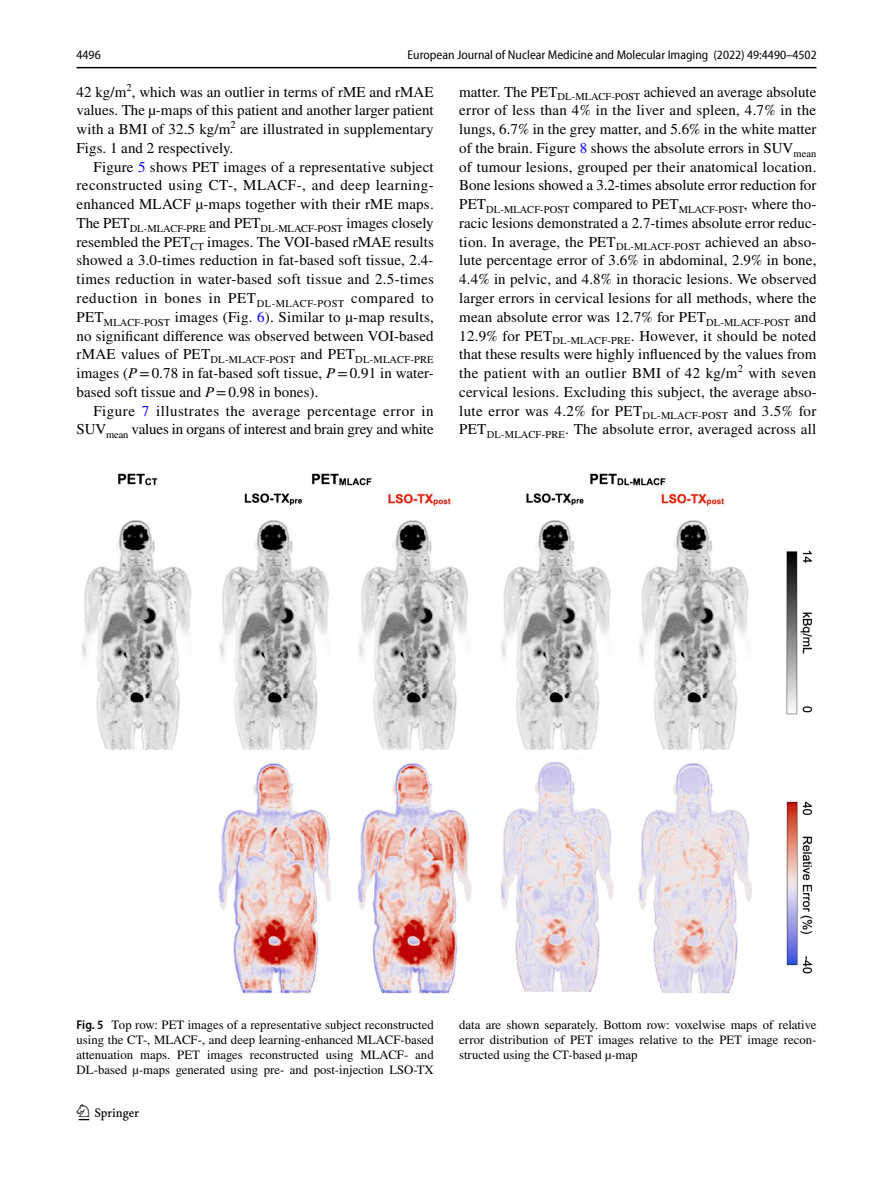
<style>
.page{position:relative;width:893px;height:1187px;background:#fff}
.page>*{position:absolute;margin:0;border:0;box-sizing:border-box;transform-origin:0 0}
.t1{font:22.5px "Springnew Regular 2";color:#000}
.t2{font:15px/18.8px "STIX";letter-spacing:.005em;color:#000;text-align:justify}
.t3{font:12.75px/15px "STIX";color:#000;text-align:justify}
.t4{font:semi-condensed 12.75px "Myriad Pro Unic";color:#000}
.t5{font:10.5px "STIX";letter-spacing:.02em;color:#000}
.s1{color:#00f}
.s2{font-style:italic}
.s3{font-family:"Myriad Pro";font-weight:600;font-stretch:semi-condensed}
</style>
<div class="page">
<hr style="left:77px;top:67px;width:739px;height:1px;background:#000">
<img style="left:81px;top:473px;width:731px;height:520px">
<p class="t4" style="left:77px;top:50px;width:26px">4496</p>
<p class="t4" style="left:408px;top:50px;width:411px">European Journal of Nuclear Medicine and Molecular Imaging (2022) 49:4490–4502</p>
<p class="t2" style="left:77px;top:83px;width:359px">42 kg/m<sup>2</sup>, which was an outlier in terms of rME and rMAE values. The µ-maps of this patient and another larger patient with a BMI of 32.5 kg/m<sup>2</sup> are illustrated in supplementary Figs. 1 and 2 respectively.</p>
<p class="t2" style="left:77px;top:158px;width:359px;text-indent:17px">Figure <span class="s1">5</span> shows PET images of a representative subject reconstructed using CT-, MLACF-, and deep learning&shy;enhanced MLACF µ-maps together with their rME maps.<br>The PET<sub>DL-MLACF-PRE</sub> and PET<sub>DL-MLACF-POST</sub> images closely resembled the PET<sub>CT</sub> images. The VOI-based rMAE results showed a 3.0-times reduction in fat-based soft tissue, 2.4- times reduction in water-based soft tissue and 2.5-times reduction in bones in PET<sub>DL-MLACF-POST</sub> compared to PET<sub>MLACF-POST</sub> images (Fig. <span class="s1">6</span>). Similar to µ-map results, no significant difference was observed between VOI-based</p>
<p class="t5" style="left:77px;top:352px;width:359px"><sup>rMAE</sup> <sup>values</sup> <sup>of</sup> <sup>PET</sup>DL-MLACF-POST <sup>and</sup> <sup>PET</sup>DL-MLACF-PRE</p>
<p class="t2" style="left:77px;top:364px;width:359px">images (<span class="s2">P</span>=0.78 in fat-based soft tissue, <span class="s2">P</span>=0.91 in water&shy;based soft tissue and <span class="s2">P</span>=0.98 in bones).</p>
<p class="t2" style="left:77px;top:402px;width:359px;text-align:right">Figure <span class="s1">7</span> illustrates the average percentage error in<br>SUV<sub>mean</sub> values in organs of interest and brain grey and white</p>
<p class="t2" style="left:459px;top:83px;width:359px">matter. The PET<sub>DL-MLACF-POST</sub> achieved an average absolute error of less than 4% in the liver and spleen, 4.7% in the lungs, 6.7% in the grey matter, and 5.6% in the white matter of the brain. Figure <span class="s1">8</span> shows the absolute errors in SUV<sub>mean </sub>of tumour lesions, grouped per their anatomical location.<br>Bone lesions showed a 3.2-times absolute error reduction for PET<sub>DL-MLACF-POST</sub> compared to PET<sub>MLACF-POST</sub>, where tho&shy;racic lesions demonstrated a 2.7-times absolute error reduc&shy;tion. In average, the PET<sub>DL-MLACF-POST</sub> achieved an abso&shy;lute percentage error of 3.6% in abdominal, 2.9% in bone, 4.4% in pelvic, and 4.8% in thoracic lesions. We observed larger errors in cervical lesions for all methods, where the mean absolute error was 12.7% for PET<sub>DL-MLACF-POST</sub> and 12.9% for PET<sub>DL-MLACF-PRE</sub>. However, it should be noted that these results were highly influenced by the values from the patient with an outlier BMI of 42 kg/m<sup>2</sup> with seven cervical lesions. Excluding this subject, the average abso&shy;lute error was 4.2% for PET<sub>DL-MLACF-POST</sub> and 3.5% for PET<sub>DL-MLACF-PRE</sub>. The absolute error, averaged across all</p>
<p class="t3" style="left:77px;top:1017px;width:359px"><span class="s3">Fig. 5</span> Top row: PET images of a representative subject reconstructed using the CT-, MLACF-, and deep learning-enhanced MLACF-based attenuation maps. PET images reconstructed using MLACF- and DL-based µ-maps generated using pre- and post-injection LSO-TX</p>
<p class="t3" style="left:459px;top:1017px;width:359px">data are shown separately. Bottom row: voxelwise maps of relative error distribution of PET images relative to the PET image recon&shy;structed using the CT-based µ-map</p>
<h1 class="t1" style="left:79px;top:1104px;width:62px">1 3</h1>
</div>
